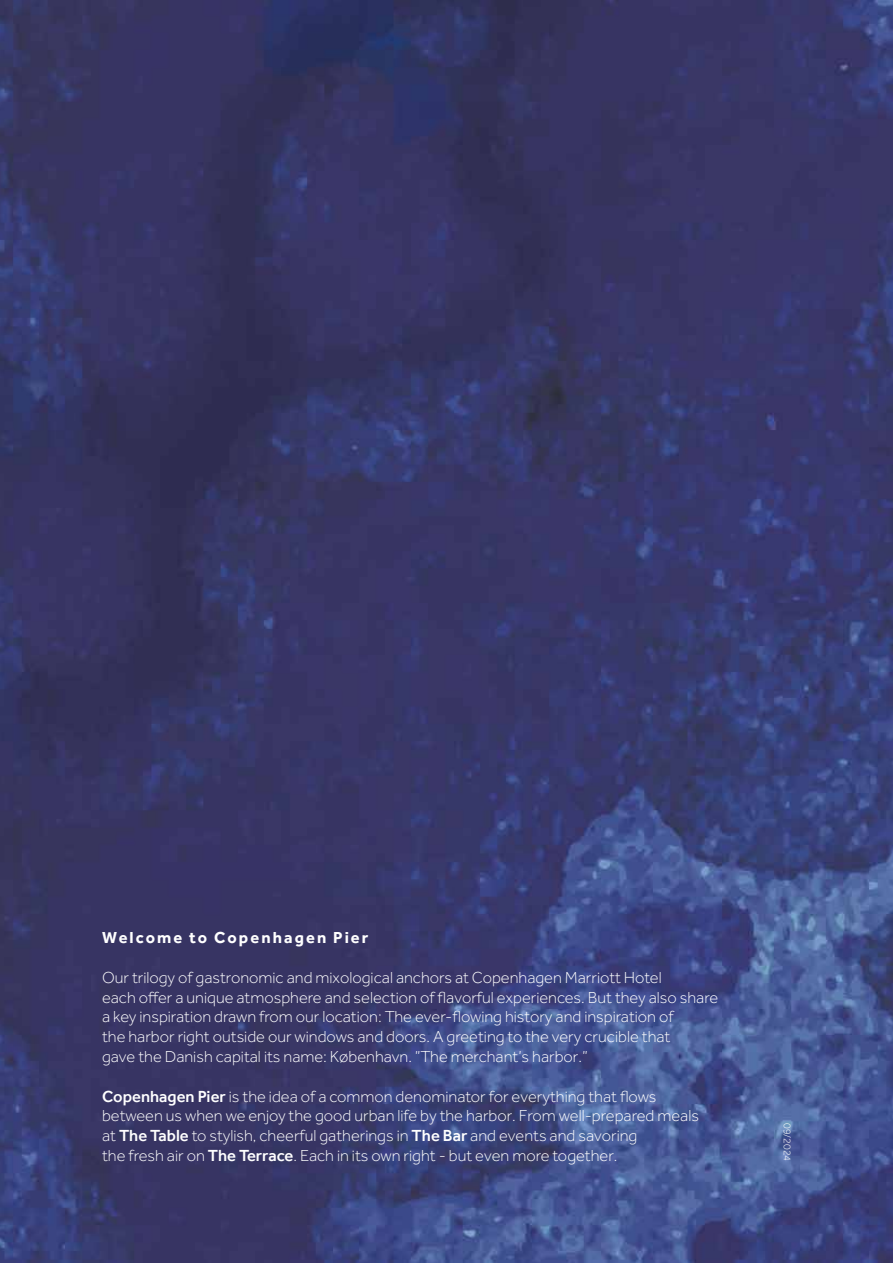
<style>
.page{position:relative;width:893px;height:1263px;background:#fff}
.page>*{position:absolute;margin:0;border:0;box-sizing:border-box;transform-origin:0 0}
.t1{font:300 16.5px/19.8px "Effra";color:#fff}
.t2{font:700 16.5px "Effra";letter-spacing:.125em;color:#fff}
.t3{font:300 10.5px "Effra";letter-spacing:.01em;color:#fff}
.s1{font-weight:500}
</style>
<div class="page">
<img style="left:0;top:0;width:893px;height:1263px">
<p class="t2" style="left:102px;top:927px;width:268px">Welcome to Copenhagen Pier</p>
<p class="t1" style="left:102px;top:967px;width:618px">Our trilogy of gastronomic and mixological anchors at Copenhagen Marriott Hotel<br>each offer a unique atmosphere and selection of flavorful experiences. But they also share a key inspiration drawn from our location: The ever-flowing history and inspiration of<br>the harbor right outside our windows and doors. A greeting to the very crucible that<br>gave the Danish capital its name: København. ”The merchant’s harbor.”</p>
<p class="t1" style="left:102px;top:1086px;width:598px"><span class="s1">Copenhagen Pier</span> is the idea of a common denominator for everything that flows between us when we enjoy the good urban life by the harbor. From well-prepared meals at <span class="s1">The Table</span> to stylish, cheerful gatherings in <span class="s1">The Bar</span> and events and savoring<br>the fresh air on <span class="s1">The Terrace</span>. Each in its own right - but even more together.</p>
<p class="t3" style="left:793px;top:1122px;width:40px;rotate:90deg">09/2024</p>
</div>
